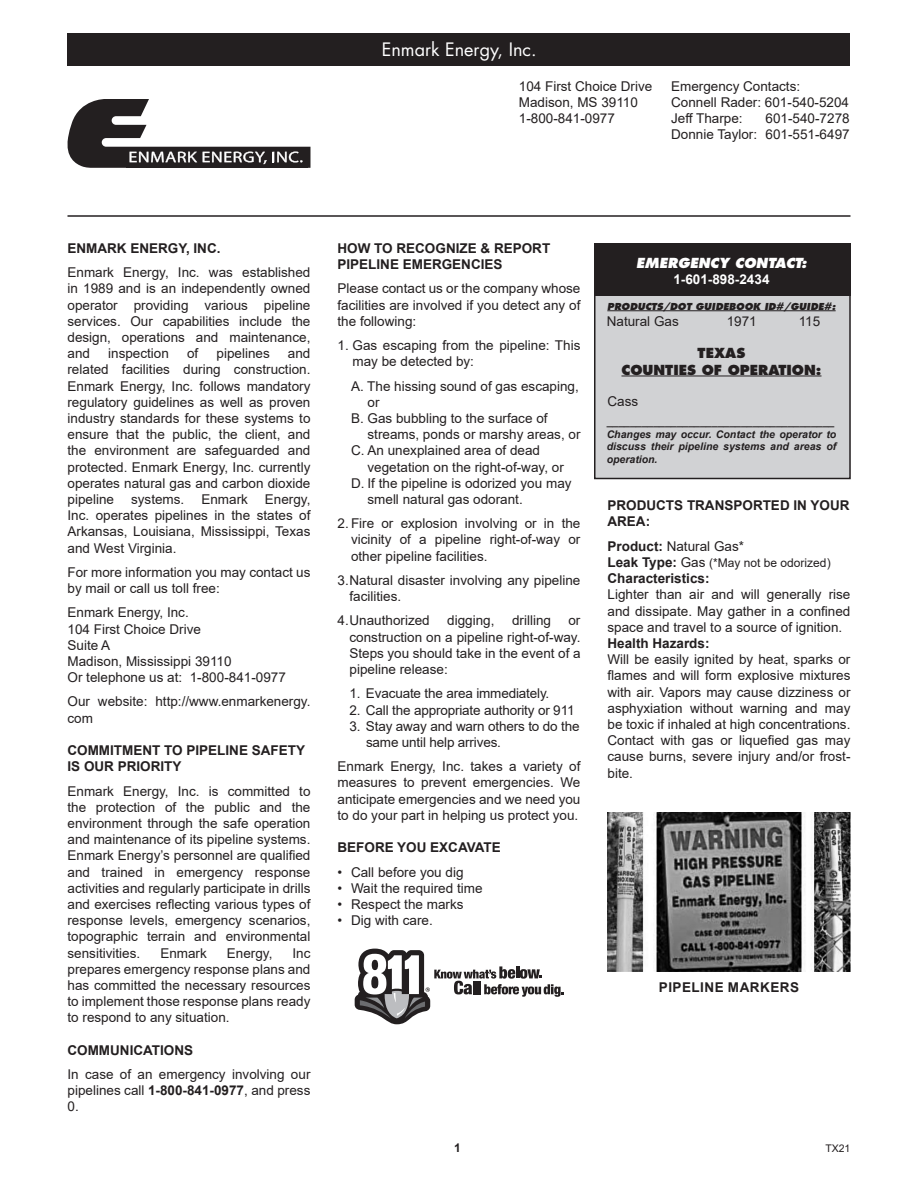
<style>
.page{position:relative;width:918px;height:1188px;background:#fff}
.page>*{position:absolute;margin:0;border:0;box-sizing:border-box;transform-origin:0 0}
.t1{font:18px "Futura";color:#fff}
.t2{font:13.5px/16.2px "Arial";color:#231f20;text-align:justify}
.t3{font:700 13.5px/16.2px "Arial";color:#231f20}
.t4{font:800 13.5px "Futura";color:#231f20}
.t5{font:italic 800 13.5px "Futura";color:#fff}
.t6{font:700 13.5px "Arial";letter-spacing:.035em;color:#231f20}
.t7{font:700 13.5px "Arial";color:#fff}
.t8{font:12px "Arial";color:#231f20}
.t9{font:700 12px "Arial";color:#231f20}
.t10{font:italic 700 10.5px/12.6px "Arial";color:#231f20;text-align:justify}
.t11{font:10.5px "Arial";color:#231f20}
.t12{font:italic 800 9.3px "Futura";color:#231f20}
.s1{font-weight:700}
.s2{font-weight:700;font-size:13.5px}
.s3{font-size:13.5px}
</style>
<div class="page">
<hr style="left:68px;top:215px;width:782px;height:2px;background:#231f20">
<div style="left:595px;top:244px;width:255px;height:234px;background:#d1d2d4"></div>
<div style="left:594px;top:243px;width:257px;height:236px;border:2px solid #231f20"></div>
<div style="left:594px;top:244px;width:257px;height:52px;background:#231f20"></div>
<hr style="left:607px;top:311px;width:229px;height:1px;background:#231f20">
<hr style="left:621px;top:376px;width:201px;height:1px;background:#231f20">
<div style="left:68px;top:34px;width:782px;height:32px;background:#231f20"></div>
<svg style="left:355px;top:949px;width:208px;height:75px"></svg>
<img style="left:608px;top:812px;width:242px;height:160px">
<svg style="left:68px;top:99px;width:242px;height:69px"></svg>
<p class="t1" style="left:382px;top:38px;width:156px">Enmark Energy, Inc.</p>
<p class="t2" style="left:519px;top:78px;width:135px">104 First Choice Drive</p>
<p class="t2" style="left:519px;top:94px;width:121px">Madison, MS 39110</p>
<p class="t2" style="left:519px;top:110px;width:98px">1-800-841-0977</p>
<p class="t2" style="left:671px;top:78px;width:131px">Emergency Contacts:</p>
<p class="t2" style="left:671px;top:94px;width:179px">Connell Rader: 601-540-5204</p>
<p class="t2" style="left:671px;top:110px;width:73px">Jeff Tharpe:</p>
<p class="t2" style="left:766px;top:110px;width:86px">601-540-7278</p>
<p class="t2" style="left:671px;top:127px;width:180px">Donnie Taylor: 601-551-6497</p>
<p class="t3" style="left:68px;top:240px;width:155px">ENMARK ENERGY, INC.</p>
<p class="t2" style="left:68px;top:264px;width:244px">Enmark Energy, Inc. was established in 1989 and is an independently owned operator providing various pipeline services. Our capabilities include the design, operations and maintenance, and</p>
<p class="t2" style="left:108px;top:345px;width:62px">inspection</p>
<p class="t2" style="left:187px;top:345px;width:13px">of</p>
<p class="t2" style="left:217px;top:345px;width:55px">pipelines</p>
<p class="t2" style="left:68px;top:345px;width:245px;text-indent:220px">and related facilities during construction.<br>Enmark Energy, Inc. follows mandatory regulatory guidelines as well as proven industry standards for these systems to ensure that the public, the client, and the environment are safeguarded and protected. Enmark Energy, Inc. currently operates natural gas and carbon dioxide pipeline</p>
<p class="t2" style="left:68px;top:491px;width:245px;text-indent:197px">Energy, Inc. operates pipelines in the states of Arkansas, Louisiana, Mississippi, Texas and West Virginia.</p>
<p class="t2" style="left:68px;top:564px;width:244px">For more information you may contact us by mail or call us toll free:</p>
<p class="t2" style="left:68px;top:604px;width:123px">Enmark Energy, Inc.</p>
<p class="t2" style="left:68px;top:621px;width:135px">104 First Choice Drive</p>
<p class="t2" style="left:68px;top:637px;width:44px">Suite A</p>
<p class="t2" style="left:68px;top:653px;width:166px">Madison, Mississippi 39110</p>
<p class="t2" style="left:68px;top:669px;width:220px">Or telephone us at: 1-800-841-0977</p>
<p class="t2" style="left:68px;top:694px;width:245px">Our website: http://www.enmarkenergy. com</p>
<p class="t3" style="left:68px;top:742px;width:239px">COMMITMENT TO PIPELINE SAFETY<br>IS OUR PRIORITY</p>
<p class="t2" style="left:68px;top:783px;width:245px">Enmark Energy, Inc. is committed to the protection of the public and the environment through the safe operation and maintenance of its pipeline systems.<br>Enmark Energy’s personnel are qualified and trained in emergency response activities and regularly participate in drills and exercises reflecting various types of response levels, emergency scenarios, topographic terrain and environmental sensitivities.</p>
<p class="t2" style="left:131px;top:491px;width:55px">systems.</p>
<p class="t2" style="left:201px;top:491px;width:48px">Enmark</p>
<p class="t2" style="left:68px;top:945px;width:244px;text-indent:225px">Inc prepares emergency response plans and has committed the necessary resources to implement those response plans ready to respond to any situation.</p>
<p class="t3" style="left:68px;top:1042px;width:127px">COMMUNICATIONS</p>
<p class="t2" style="left:68px;top:1066px;width:244px">In case of an emergency involving our pipelines call <span class="s1">1-800-841-0977</span>, and press 0.</p>
<p class="t2" style="left:160px;top:945px;width:48px">Enmark</p>
<p class="t2" style="left:227px;top:945px;width:47px">Energy,</p>
<p class="t3" style="left:338px;top:240px;width:214px">HOW TO RECOGNIZE &amp; REPORT<br>PIPELINE EMERGENCIES</p>
<p class="t2" style="left:338px;top:280px;width:245px">Please contact us or the company whose facilities are involved if you detect any of the following:</p>
<p class="t2" style="left:352px;top:337px;width:229px;text-indent:-15px">1. Gas escaping from the pipeline: This may be detected by:</p>
<p class="t2" style="left:368px;top:378px;width:213px;text-indent:-16px">A. The hissing sound of gas escaping, or</p>
<p class="t2" style="left:368px;top:410px;width:214px;text-indent:-16px">B. Gas bubbling to the surface of streams, ponds or marshy areas, or</p>
<p class="t2" style="left:368px;top:442px;width:198px;text-indent:-16px">C. An unexplained area of dead vegetation on the right-of-way, or</p>
<p class="t2" style="left:368px;top:475px;width:206px;text-indent:-16px">D. If the pipeline is odorized you may smell natural gas odorant.</p>
<p class="t2" style="left:351px;top:515px;width:231px;text-indent:-14px">2. Fire or explosion involving or in the vicinity of a pipeline right-of-way or other pipeline facilities.</p>
<p class="t2" style="left:350px;top:572px;width:232px;text-indent:-12px">3.Natural disaster involving any pipeline facilities.</p>
<p class="t2" style="left:338px;top:613px;width:94px">4.Unauthorized</p>
<p class="t2" style="left:447px;top:613px;width:49px">digging,</p>
<p class="t2" style="left:512px;top:613px;width:41px">drilling</p>
<p class="t2" style="left:350px;top:613px;width:233px;text-indent:219px">or construction on a pipeline right-of-way.<br>Steps you should take in the event of a pipeline release:</p>
<p class="t2" style="left:350px;top:685px;width:201px">1. Evacuate the area immediately.</p>
<p class="t2" style="left:350px;top:702px;width:227px">2. Call the appropriate authority or 911</p>
<p class="t2" style="left:366px;top:718px;width:215px;text-indent:-16px">3. Stay away and warn others to do the same until help arrives.</p>
<p class="t2" style="left:338px;top:758px;width:244px">Enmark Energy, Inc. takes a variety of measures to prevent emergencies. We anticipate emergencies and we need you to do your part in helping us protect you.</p>
<p class="t3" style="left:338px;top:840px;width:165px">BEFORE YOU EXCAVATE</p>
<p class="t2" style="left:338px;top:864px;width:128px">• Call before you dig</p>
<p class="t2" style="left:338px;top:880px;width:147px">• Wait the required time</p>
<p class="t2" style="left:338px;top:896px;width:128px">• Respect the marks</p>
<p class="t2" style="left:338px;top:912px;width:97px">• Dig with care.</p>
<p class="t5" style="left:636px;top:254px;width:172px">EMERGENCY CONTACT:</p>
<p class="t7" style="left:673px;top:270px;width:98px">1-601-898-2434</p>
<p class="t12" style="left:607px;top:300px;width:230px">PRODUCTS/DOT GUIDEBOOK ID#/GUIDE#:</p>
<p class="t2" style="left:607px;top:313px;width:74px">Natural Gas</p>
<p class="t2" style="left:727px;top:313px;width:32px">1971</p>
<p class="t2" style="left:799px;top:313px;width:23px">115</p>
<p class="t4" style="left:698px;top:345px;width:49px">TEXAS</p>
<p class="t4" style="left:621px;top:361px;width:202px">COUNTIES OF OPERATION:</p>
<p class="t2" style="left:608px;top:393px;width:32px">Cass</p>
<p class="t10" style="left:607px;top:415px;width:229px">_______________________________________</p>
<p class="t10" style="left:607px;top:428px;width:231px">Changes may occur. Contact the operator to discuss their pipeline systems and areas of operation.</p>
<p class="t3" style="left:608px;top:498px;width:244px">PRODUCTS TRANSPORTED IN YOUR</p>
<p class="t3" style="left:608px;top:514px;width:44px">AREA:</p>
<p class="t2" style="left:608px;top:538px;width:138px"><span class="s1">Product:</span> Natural Gas*</p>
<p class="t8" style="left:608px;top:554px;width:225px"><span class="s2">Leak Type:</span> <span class="s3">Gas</span> (*May not be odorized)</p>
<p class="t3" style="left:608px;top:570px;width:104px">Characteristics:</p>
<p class="t2" style="left:608px;top:586px;width:244px">Lighter than air and will generally rise and dissipate. May gather in a confined space and travel to a source of ignition.</p>
<p class="t3" style="left:608px;top:635px;width:104px">Health Hazards:</p>
<p class="t2" style="left:608px;top:651px;width:245px">Will be easily ignited by heat, sparks or flames and will form explosive mixtures with air. Vapors may cause dizziness or asphyxiation without warning and may be toxic if inhaled at high concentrations.<br>Contact with gas or liquefied gas may cause burns, severe injury and/or frost&shy;bite.</p>
<p class="t6" style="left:659px;top:978px;width:142px">PIPELINE MARKERS</p>
<p class="t9" style="left:454px;top:1139px;width:8px">1</p>
<p class="t11" style="left:825px;top:1141px;width:27px">TX21</p>
</div>
